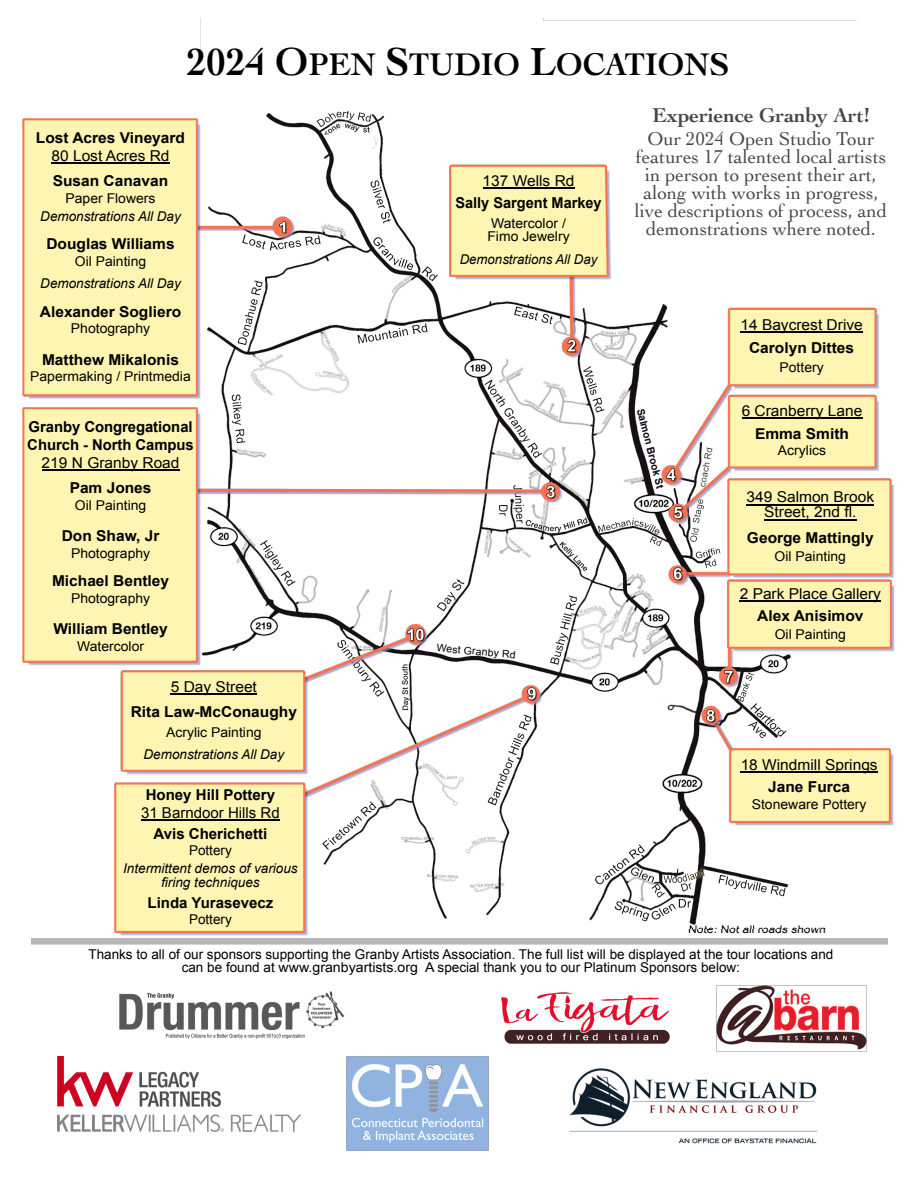
<style>
.page{position:relative;width:918px;height:1188px;background:#fff}
.page>*{position:absolute;margin:0;border:0;box-sizing:border-box;transform-origin:0 0}
.t1{font:700 32.85px "Cochin";color:#000;scale:.95 1}
.t2{font:700 21px "Cochin";color:#464647}
.t3{font:19.5px/18px "Cochin";color:#464647;text-align:center}
.t4{font:700 15px/18px "Arial";color:#000}
.t5{font:15px/15px "Arial";color:#000;text-align:center}
.t6{font:13.5px/13.5px "Arial";color:#000}
.t7{font:13.5px/13.5px "Arial";color:#000105;text-align:center}
.t8{font:italic 13.5px/13.5px "Arial";color:#000;text-align:center}
.t9{font:12px "Arial";color:#000}
.t10{font:700 10.5px "Arial";color:#0c000f}
.t11{font:10.2px "Arial";color:#000}
.s1{font-size:39.6px}
.s2{font-size:40.95px}
.s3{color:#000}
</style>
<div class="page">
<img style="left:23px;top:118px;width:872px;height:818px">
<img style="left:408px;top:628px;width:16px;height:13px">
<svg style="left:527px;top:688px;width:9px;height:13px"></svg>
<svg style="left:707px;top:709px;width:9px;height:13px"></svg>
<svg style="left:725px;top:670px;width:9px;height:13px"></svg>
<svg style="left:673px;top:568px;width:9px;height:13px"></svg>
<svg style="left:674px;top:507px;width:9px;height:13px"></svg>
<svg style="left:667px;top:468px;width:9px;height:13px"></svg>
<svg style="left:547px;top:485px;width:9px;height:13px"></svg>
<svg style="left:567px;top:340px;width:10px;height:13px"></svg>
<svg style="left:280px;top:221px;width:7px;height:13px"></svg>
<hr style="left:141px;top:819px;width:139px;height:1px;background:#000">
<hr style="left:483px;top:187px;width:92px;height:2px;background:#000">
<hr style="left:747px;top:504px;width:127px;height:1px;background:#000">
<hr style="left:764px;top:519px;width:92px;height:1px;background:#000">
<hr style="left:51px;top:162px;width:119px;height:1px;background:#000">
<hr style="left:42px;top:469px;width:138px;height:2px;background:#000">
<hr style="left:740px;top:600px;width:141px;height:1px;background:#000">
<hr style="left:740px;top:332px;width:123px;height:1px;background:#000">
<hr style="left:741px;top:771px;width:137px;height:2px;background:#000">
<hr style="left:742px;top:418px;width:120px;height:1px;background:#000">
<hr style="left:171px;top:693px;width:86px;height:2px;background:#000">
<img style="left:716px;top:985px;width:151px;height:66px">
<img style="left:120px;top:991px;width:224px;height:48px">
<img style="left:346px;top:1056px;width:142px;height:95px">
<img style="left:569px;top:1068px;width:249px;height:76px">
<img style="left:501px;top:993px;width:169px;height:51px">
<img style="left:58px;top:1056px;width:242px;height:76px">
<h1 class="t1" style="left:187px;top:51px;width:572px"><span class="s1">2024</span> <span class="s2">O</span>PEN <span class="s2">S</span>TUDIO <span class="s2">L</span>OCATIONS</h1>
<p class="t4" style="left:36px;top:130px;width:151px">Lost Acres Vineyard</p>
<p class="t5" style="left:51px;top:149px;width:120px">80 Lost Acres Rd</p>
<p class="t4" style="left:53px;top:173px;width:117px">Susan Canavan</p>
<p class="t6" style="left:66px;top:192px;width:91px">Paper Flowers</p>
<p class="t8" style="left:40px;top:210px;width:142px">Demonstrations All Day</p>
<p class="t4" style="left:46px;top:236px;width:130px">Douglas Williams</p>
<p class="t6" style="left:75px;top:255px;width:73px">Oil Painting</p>
<p class="t8" style="left:40px;top:278px;width:142px">Demonstrations All Day</p>
<p class="t4" style="left:40px;top:304px;width:143px">Alexander Sogliero</p>
<p class="t6" style="left:71px;top:323px;width:81px">Photography</p>
<p class="t4" style="left:42px;top:352px;width:138px">Matthew Mikalonis</p>
<p class="t6" style="left:30px;top:371px;width:162px">Papermaking / Printmedia</p>
<p class="t4" style="left:27px;top:419px;width:168px">Granby Congregational<br>Church - North Campus</p>
<p class="t5" style="left:42px;top:456px;width:139px">219 N Granby Road</p>
<p class="t4" style="left:70px;top:480px;width:83px">Pam Jones</p>
<p class="t6" style="left:75px;top:500px;width:73px">Oil Painting</p>
<p class="t4" style="left:62px;top:528px;width:99px">Don Shaw, Jr</p>
<p class="t6" style="left:71px;top:548px;width:81px">Photography</p>
<p class="t4" style="left:52px;top:573px;width:119px">Michael Bentley</p>
<p class="t6" style="left:71px;top:593px;width:81px">Photography</p>
<p class="t4" style="left:53px;top:621px;width:116px">William Bentley</p>
<p class="t6" style="left:77px;top:641px;width:68px">Watercolor</p>
<p class="t5" style="left:171px;top:680px;width:88px">5 Day Street</p>
<p class="t4" style="left:131px;top:704px;width:168px">Rita Law-McConaughy</p>
<p class="t6" style="left:166px;top:727px;width:97px">Acrylic Painting</p>
<p class="t8" style="left:144px;top:749px;width:142px">Demonstrations All Day</p>
<p class="t4" style="left:146px;top:787px;width:131px">Honey Hill Pottery</p>
<p class="t5" style="left:141px;top:806px;width:140px">31 Barndoor Hills Rd</p>
<p class="t4" style="left:153px;top:826px;width:115px">Avis Cherichetti</p>
<p class="t6" style="left:189px;top:845px;width:44px">Pottery</p>
<p class="t8" style="left:123px;top:863px;width:176px">Intermittent demos of various firing techniques</p>
<p class="t4" style="left:147px;top:895px;width:127px">Linda Yurasevecz</p>
<p class="t6" style="left:189px;top:914px;width:44px">Pottery</p>
<p class="t5" style="left:483px;top:174px;width:93px">137 Wells Rd</p>
<p class="t4" style="left:455px;top:195px;width:148px">Sally Sargent Markey</p>
<p class="t6" style="left:487px;top:218px;width:84px">Watercolor /<br>Fimo Jewelry</p>
<p class="t8" style="left:460px;top:254px;width:139px">Demonstrations All Day</p>
<p class="t11" style="left:437px;top:644px;width:81px;rotate:5deg">West Granby Rd</p>
<h2 class="t2" style="left:652px;top:107px;width:219px">Experience Granby Art!</h2>
<h3 class="t3" style="left:635px;top:131px;width:254px">Our 2024 Open Studio Tour features 17 talented local artists in person to present their art, along with works in progress, live descriptions of process, and demonstrations where noted.</h3>
<p class="t10" style="left:644px;top:408px;width:83px;rotate:76deg">Salmon Brook St</p>
<p class="t5" style="left:740px;top:319px;width:124px">14 Baycrest Drive</p>
<p class="t4" style="left:749px;top:340px;width:107px">Carolyn Dittes</p>
<p class="t6" style="left:780px;top:362px;width:46px">Pottery</p>
<p class="t5" style="left:742px;top:405px;width:122px">6 Cranberry Lane</p>
<p class="t4" style="left:755px;top:426px;width:95px">Emma Smith</p>
<p class="t6" style="left:778px;top:445px;width:50px">Acrylics</p>
<p class="t5" style="left:747px;top:491px;width:129px">349 Salmon Brook<br>Street, 2nd fl.</p>
<p class="t4" style="left:747px;top:530px;width:128px">George Mattingly</p>
<p class="t6" style="left:775px;top:551px;width:73px">Oil Painting</p>
<p class="t5" style="left:740px;top:587px;width:143px">2 Park Place Gallery</p>
<p class="t4" style="left:757px;top:608px;width:108px">Alex Anisimov</p>
<p class="t6" style="left:775px;top:629px;width:73px">Oil Painting</p>
<p class="t5" style="left:741px;top:758px;width:139px">18 Windmill Springs</p>
<p class="t4" style="left:768px;top:779px;width:83px">Jane Furca</p>
<p class="t6" style="left:752px;top:799px;width:116px">Stoneware Pottery</p>
<p class="t9" style="left:688px;top:924px;width:139px">Note: Not all roads shown</p>
<p class="t7" style="left:88px;top:949px;width:746px">Thanks to all of our sponsors supporting the Granby Artists Association. The full list will be displayed at the tour locations and can be found at <span class="s3">www.granbyartists.org A</span> special thank you to our Platinum Sponsors below:</p>
</div>
